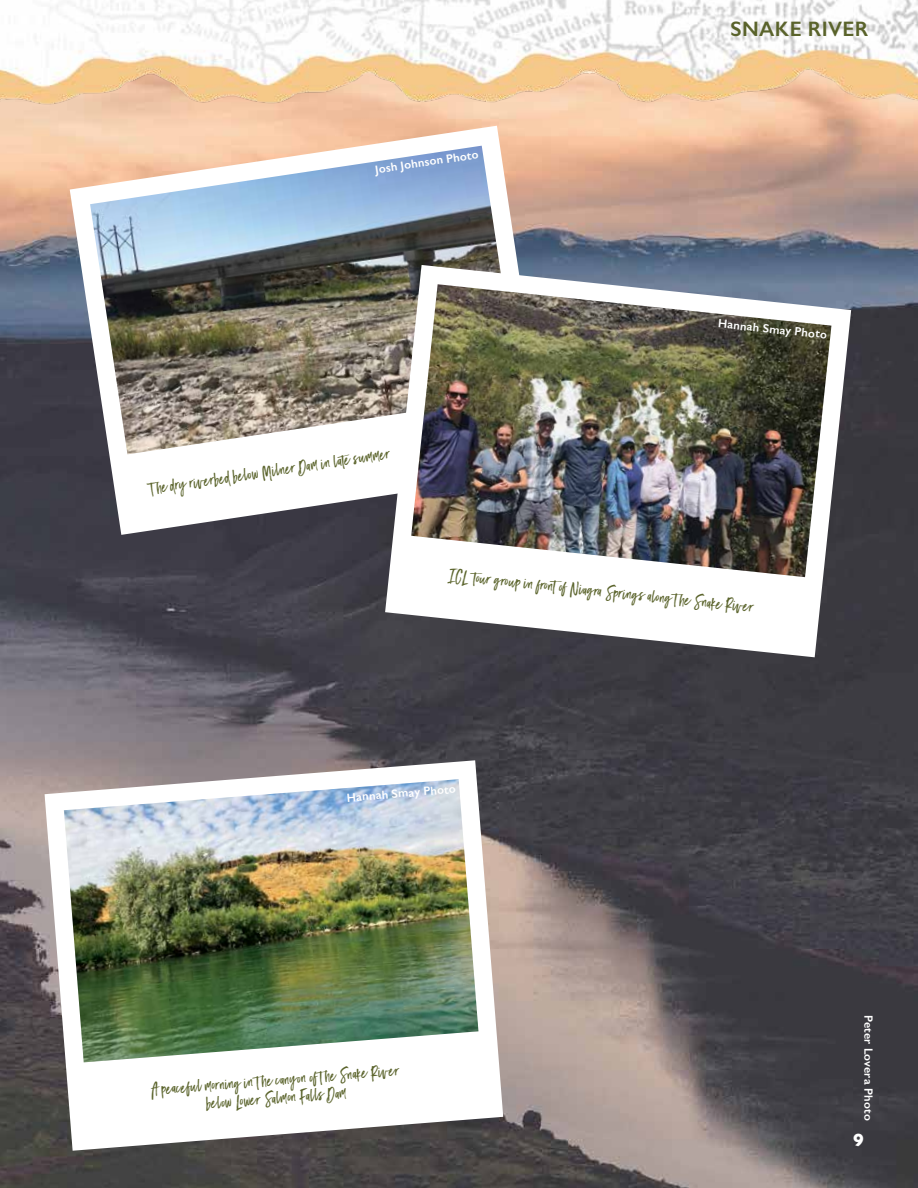
<style>
.page{position:relative;width:918px;height:1188px;background:#fff}
.page>*{position:absolute;margin:0;border:0;box-sizing:border-box;transform-origin:0 0}
.t1{font:600 21px "Gill Sans";letter-spacing:.015em;color:#5a632b}
.t2{font:700 18px "Gill Sans";color:#fff}
.t3{font:15px/18px "Black Diamond";color:#5a632b;text-align:center}
.t4{font:600 12px "Gill Sans";letter-spacing:.02em;color:#fff}
</style>
<div class="page">
<img style="left:0;top:131px;width:918px;height:1057px">
<img style="left:0;top:0;width:918px;height:131px">
<svg style="left:70px;top:126px;width:479px;height:409px"></svg>
<img style="left:90px;top:146px;width:429px;height:308px">
<svg style="left:385px;top:265px;width:466px;height:392px"></svg>
<svg style="left:45px;top:760px;width:458px;height:391px"></svg>
<img style="left:411px;top:284px;width:420px;height:293px">
<img style="left:64px;top:779px;width:414px;height:283px">
<p class="t4" style="left:374px;top:163px;width:106px;rotate:-9deg">Josh Johnson Photo</p>
<p class="t3" style="left:149px;top:478px;width:244px;rotate:-8deg">T he dry riverbed below Milner Dam in late summer</p>
<h1 class="t1" style="left:730px;top:16px;width:140px">SNAKE RIVER</h1>
<p class="t4" style="left:719px;top:316px;width:111px;rotate:6deg">Hannah Smay Photo</p>
<p class="t3" style="left:450px;top:565px;width:308px;rotate:6deg">ICL tour group in front of Niagra Springs along t he Snake River</p>
<p class="t4" style="left:346px;top:791px;width:111px;rotate:-5deg">Hannah Smay Photo</p>
<p class="t3" style="left:151px;top:1081px;width:250px;rotate:-5deg">A peaceful morning in t he canyon of t he Snake River below Lower Salmon Falls Dam</p>
<p class="t4" style="left:876px;top:1015px;width:107px;rotate:90deg">Peter Lovera Photo</p>
<p class="t2" style="left:853px;top:1126px;width:12px">9</p>
</div>
